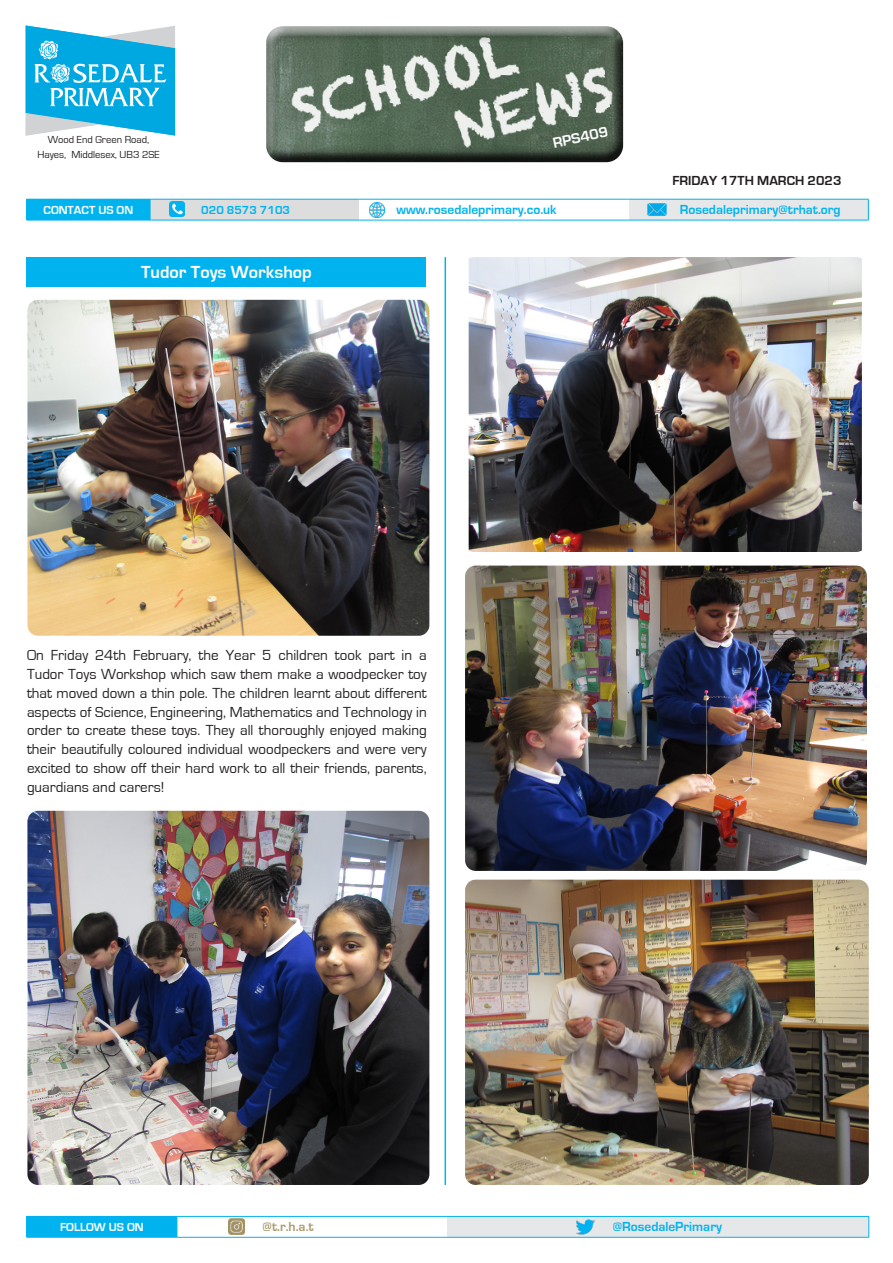
<style>
.page{position:relative;width:893px;height:1263px;background:#fff}
.page>*{position:absolute;margin:0;border:0;box-sizing:border-box;transform-origin:0 0}
.t1{font:700 18px "Eurostile";color:#fff}
.t2{font:15px/18.8px "Eurostile";color:#231f20;text-align:justify}
.t3{font:700 15px "Eurostile";color:#fff}
.t4{font:700 13.5px "Eurostile";color:#00b3ee}
.t5{font:700 13.5px "Eurostile";color:#231f20}
.t6{font:700 13.5px "Eurostile";color:#ab9a6c}
.t7{font:700 12px "Eurostile";color:#fff}
.t8{font:700 12px "Eurostile";color:#00b3ee}
.t9{font:10.5px/15px "Eurostile";color:#231f20;text-align:center}
</style>
<div class="page">
<div style="left:263px;top:23px;width:360px;height:129px;background:#fff;opacity:.75"></div>
<div style="left:263px;top:30px;width:360px;height:133px;background:#231f20;opacity:.75"></div>
<hr style="left:445px;top:257px;width:1px;height:928px;background:#00b3ee">
<div style="left:27px;top:1216px;width:150px;height:21px;background:#00b3ee"></div>
<div style="left:447px;top:1216px;width:422px;height:21px;background:#e6e7e9"></div>
<hr style="left:177px;top:1216px;width:270px;height:1px;background:#00b3ee">
<hr style="left:177px;top:1237px;width:270px;height:1px;background:#00b3ee">
<svg style="left:177px;top:1216px;width:1px;height:21px"></svg>
<hr style="left:27px;top:1237px;width:150px;height:1px;background:#00b3ee">
<hr style="left:447px;top:1216px;width:422px;height:1px;background:#00b3ee">
<svg style="left:869px;top:1216px;width:1px;height:21px"></svg>
<hr style="left:447px;top:1237px;width:422px;height:1px;background:#00b3ee">
<svg style="left:26px;top:26px;width:149px;height:110px"></svg>
<img style="left:229px;top:1218px;width:16px;height:16px">
<img style="left:577px;top:1219px;width:17px;height:16px">
<div style="left:27px;top:199px;width:123px;height:21px;background:#00b3ee"></div>
<div style="left:150px;top:199px;width:208px;height:21px;background:#ddd"></div>
<div style="left:629px;top:199px;width:239px;height:21px;background:#e6e7e9"></div>
<hr style="left:358px;top:199px;width:271px;height:1px;background:#00b3ee">
<hr style="left:358px;top:220px;width:271px;height:1px;background:#00b3ee">
<hr style="left:629px;top:199px;width:239px;height:1px;background:#00b3ee">
<svg style="left:868px;top:199px;width:1px;height:21px"></svg>
<hr style="left:629px;top:220px;width:239px;height:1px;background:#00b3ee">
<hr style="left:150px;top:199px;width:208px;height:1px;background:#00b3ee">
<hr style="left:150px;top:220px;width:208px;height:1px;background:#00b3ee">
<svg style="left:150px;top:199px;width:1px;height:21px"></svg>
<hr style="left:27px;top:220px;width:123px;height:1px;background:#00b3ee">
<img style="left:647px;top:203px;width:19px;height:13px">
<img style="left:370px;top:202px;width:14px;height:15px">
<img style="left:170px;top:201px;width:15px;height:15px">
<div style="left:27px;top:257px;width:399px;height:30px;background:#00b3ee"></div>
<img style="left:465px;top:566px;width:402px;height:305px">
<img style="left:469px;top:257px;width:393px;height:295px">
<img style="left:465px;top:880px;width:404px;height:305px">
<img style="left:27px;top:300px;width:402px;height:336px">
<img style="left:27px;top:811px;width:402px;height:374px">
<p class="t9" style="left:37px;top:132px;width:124px">Wood End Green Road,<br>Hayes, Middlesex, UB3 2SE</p>
<p class="t3" style="left:551px;top:135px;width:58px;rotate:-12deg">RPS409</p>
<p class="t5" style="left:672px;top:173px;width:171px">FRIDAY 17TH MARCH 2023</p>
<p class="t7" style="left:44px;top:203px;width:91px">CONTACT US ON</p>
<p class="t8" style="left:201px;top:203px;width:90px">020 8573 7103</p>
<p class="t4" style="left:396px;top:202px;width:162px">www.rosedaleprimary.co.uk</p>
<p class="t4" style="left:680px;top:202px;width:163px">Rosedaleprimary@trhat.org</p>
<p class="t1" style="left:141px;top:262px;width:172px">Tudor Toys Workshop</p>
<p class="t2" style="left:27px;top:646px;width:401px">On Friday 24th February, the Year 5 children took part in a Tudor Toys Workshop which saw them make a woodpecker toy that moved down a thin pole. The children learnt about different aspects of Science, Engineering, Mathematics and Technology in order to create these toys. They all thoroughly enjoyed making their beautifully coloured individual woodpeckers and were very excited to show off their hard work to all their friends, parents, guardians and carers!</p>
<p class="t7" style="left:60px;top:1220px;width:85px">FOLLOW US ON</p>
<p class="t6" style="left:263px;top:1219px;width:53px">@t.r.h.a.t</p>
<p class="t4" style="left:613px;top:1219px;width:111px">@RosedalePrimary</p>
</div>
